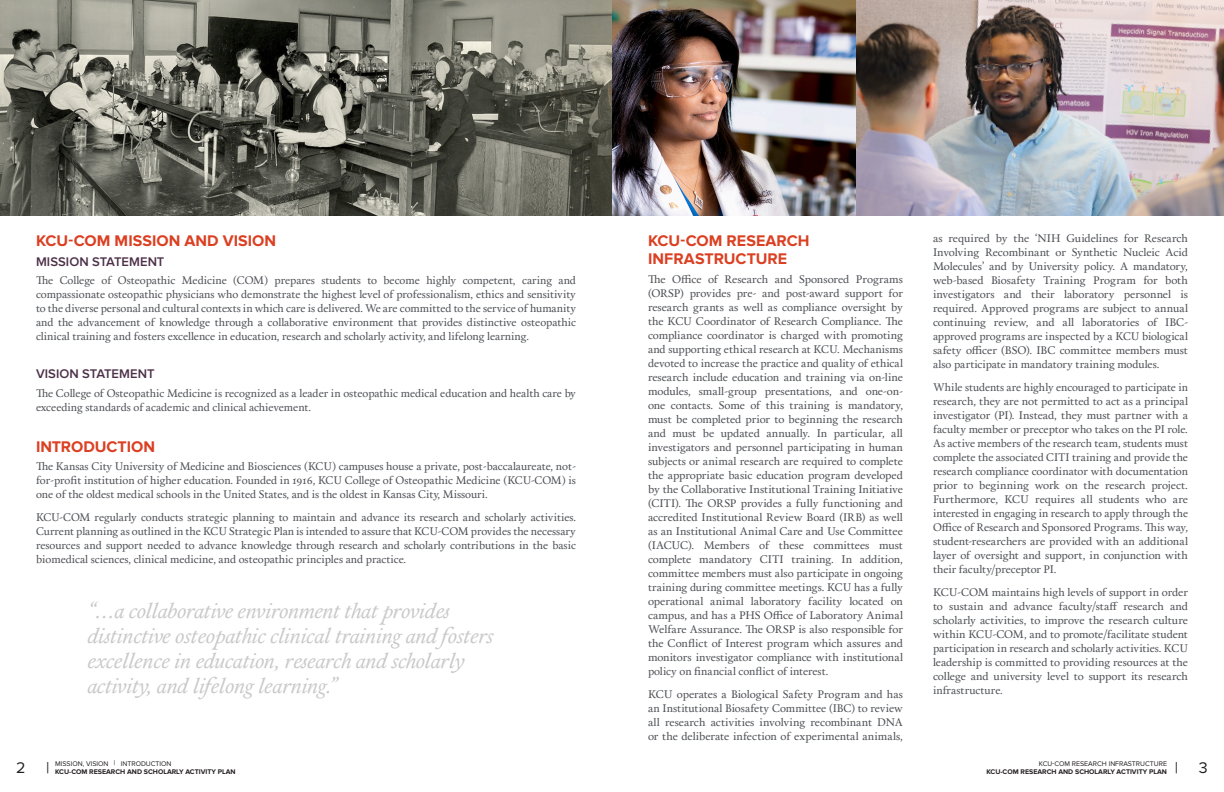
<style>
.page{position:relative;width:1224px;height:792px;background:#fff}
.page>*{position:absolute;margin:0;border:0;box-sizing:border-box;transform-origin:0 0}
.t1{font:italic 21px/25px "Calendas Plus";letter-spacing:-.01em;color:#cac8c8}
.t2{font:700 16px/18px "Proxima Nova";color:#db4022}
.t3{font:16px "Proxima Nova";color:#231f20}
.t4{font:600 13px "Proxima Nova";letter-spacing:.005em;color:#4c2f48}
.copy_11_14_Justified{font:11px/14px "Calendas Plus";color:#4c4f54;text-align:justify}
.t5{font:700 7px "Proxima Nova";color:#231f20}
.t6{font:7px "Proxima Nova";color:#231f20}
</style>
<div class="page">
<img style="left:0;top:0;width:1224px;height:216px">
<p class="t2" style="left:36px;top:232px;width:242px">KCU-COM MISSION AND VISION</p>
<p class="t4" style="left:36px;top:255px;width:130px">MISSION STATEMENT</p>
<p class="copy_11_14_Justified" style="left:36px;top:273px;width:542px">The College of Osteopathic Medicine (COM) prepares students to become highly competent, caring and compassionate osteopathic physicians who demonstrate the highest level of professionalism, ethics and sensitivity to the diverse personal and cultural contexts in which care is delivered. We are committed to the service of humanity and the advancement of knowledge through a collaborative environment that provides distinctive osteopathic clinical training and fosters excellence in education, research and scholarly activity, and lifelong learning.</p>
<p class="t4" style="left:36px;top:368px;width:120px">VISION STATEMENT</p>
<p class="copy_11_14_Justified" style="left:36px;top:385px;width:542px">The College of Osteopathic Medicine is recognized as a leader in osteopathic medical education and health care by exceeding standards of academic and clinical achievement.</p>
<p class="t2" style="left:36px;top:438px;width:121px">INTRODUCTION</p>
<p class="copy_11_14_Justified" style="left:36px;top:459px;width:542px">The Kansas City University of Medicine and Biosciences (KCU) campuses house a private, post-baccalaureate, not&shy;for-profit institution of higher education. Founded in 1916, KCU College of Osteopathic Medicine (KCU-COM) is one of the oldest medical schools in the United States, and is the oldest in Kansas City, Missouri.</p>
<p class="copy_11_14_Justified" style="left:36px;top:510px;width:542px">KCU-COM regularly conducts strategic planning to maintain and advance its research and scholarly activities.<br>Current planning as outlined in the KCU Strategic Plan is intended to assure that KCU-COM provides the necessary resources and support needed to advance knowledge through research and scholarly contributions in the basic biomedical sciences, clinical medicine, and osteopathic principles and practice.</p>
<p class="t1" style="left:87px;top:598px;width:408px">“...a collaborative environment that provides distinctive osteopathic clinical training and fosters excellence in education, research and scholarly activity, and lifelong learning.”</p>
<p class="t3" style="left:16px;top:759px;width:11px">2</p>
<p class="t3" style="left:46px;top:759px;width:5px">|</p>
<p class="t6" style="left:55px;top:759px;width:118px">MISSION, VISION | INTRODUCTION</p>
<p class="t5" style="left:55px;top:767px;width:182px">KCU-COM RESEARCH AND SCHOLARLY ACTIVITY PLAN</p>
<p class="t2" style="left:648px;top:232px;width:163px">KCU-COM RESEARCH<br>INFRASTRUCTURE</p>
<p class="copy_11_14_Justified" style="left:648px;top:272px;width:257px">The Office of Research and Sponsored Programs (ORSP) provides pre- and post-award support for research grants as well as compliance oversight by the KCU Coordinator of Research Compliance. The compliance coordinator is charged with promoting and supporting ethical research at KCU. Mechanisms devoted to increase the practice and quality of ethical research include education and training via on-line modules, small-group presentations, and one-on&shy;one contacts. Some of this training is mandatory, must be completed prior to beginning the research and must be updated annually. In particular, all investigators and personnel participating in human subjects or animal research are required to complete the appropriate basic education program developed by the Collaborative Institutional Training Initiative (CITI). The ORSP provides a fully functioning and accredited Institutional Review Board (IRB) as well as an Institutional Animal Care and Use Committee (IACUC). Members of these committees must complete mandatory CITI training. In addition, committee members must also participate in ongoing training during committee meetings. KCU has a fully operational animal laboratory facility located on campus, and has a PHS Office of Laboratory Animal Welfare Assurance. The ORSP is also responsible for the Conflict of Interest program which assures and monitors investigator compliance with institutional policy on financial conflict of interest.</p>
<p class="copy_11_14_Justified" style="left:648px;top:687px;width:257px">KCU operates a Biological Safety Program and has an Institutional Biosafety Committee (IBC) to review all research activities involving recombinant DNA or the deliberate infection of experimental animals,</p>
<p class="copy_11_14_Justified" style="left:933px;top:230px;width:257px">as required by the ‘NIH Guidelines for Research Involving Recombinant or Synthetic Nucleic Acid Molecules’ and by University policy. A mandatory, web-based Biosafety Training Program for both investigators and their laboratory personnel is required. Approved programs are subject to annual continuing review, and all laboratories of IBC&shy;approved programs are inspected by a KCU biological safety officer (BSO). IBC committee members must also participate in mandatory training modules.</p>
<p class="copy_11_14_Justified" style="left:933px;top:379px;width:257px">While students are highly encouraged to participate in research, they are not permitted to act as a principal investigator (PI). Instead, they must partner with a faculty member or preceptor who takes on the PI role.<br>As active members of the research team, students must complete the associated CITI training and provide the research compliance coordinator with documentation prior to beginning work on the research project.<br>Furthermore, KCU requires all students who are interested in engaging in research to apply through the Office of Research and Sponsored Programs. This way, student-researchers are provided with an additional layer of oversight and support, in conjunction with their faculty/preceptor PI.</p>
<p class="copy_11_14_Justified" style="left:933px;top:584px;width:257px">KCU-COM maintains high levels of support in order to sustain and advance faculty/staff research and scholarly activities, to improve the research culture within KCU-COM, and to promote/facilitate student participation in research and scholarly activities. KCU leadership is committed to providing resources at the college and university level to support its research infrastructure.</p>
<p class="t6" style="left:1039px;top:759px;width:130px">KCU-COM RESEARCH INFRASTRUCTURE</p>
<p class="t5" style="left:986px;top:767px;width:182px">KCU-COM RESEARCH AND SCHOLARLY ACTIVITY PLAN</p>
<p class="t3" style="left:1175px;top:759px;width:5px">|</p>
<p class="t3" style="left:1199px;top:759px;width:10px">3</p>
</div>
